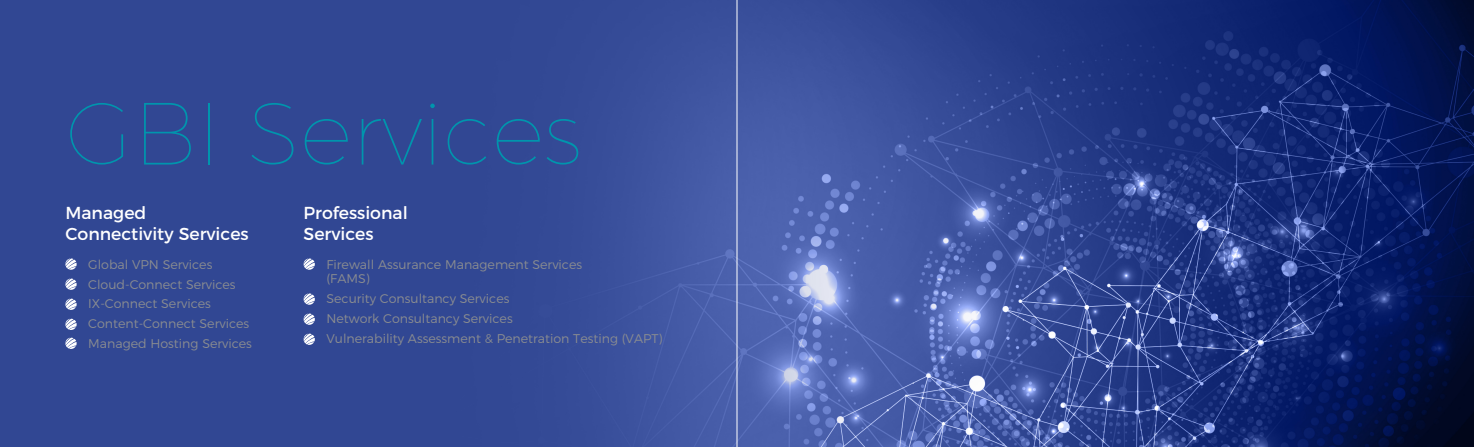
<style>
.page{position:relative;width:1474px;height:447px;background:#fff}
.page>*{position:absolute;margin:0;border:0;box-sizing:border-box;transform-origin:0 0}
.t1{font:100 88.02px "Montserrat";color:#0095ad}
.t2{font:17.32px/20.8px "Montserrat";color:#fff}
.t3{font:300 12.6px/19.7px "Montserrat";color:#8b8d90}
</style>
<div class="page">
<img style="left:0;top:0;width:1473px;height:446px">
<svg style="left:65px;top:258px;width:12px;height:11px"></svg>
<svg style="left:65px;top:278px;width:12px;height:11px"></svg>
<svg style="left:65px;top:298px;width:12px;height:12px"></svg>
<svg style="left:65px;top:318px;width:12px;height:12px"></svg>
<svg style="left:303px;top:313px;width:12px;height:11px"></svg>
<svg style="left:303px;top:333px;width:12px;height:11px"></svg>
<svg style="left:65px;top:337px;width:12px;height:12px"></svg>
<svg style="left:303px;top:258px;width:12px;height:11px"></svg>
<svg style="left:303px;top:293px;width:12px;height:11px"></svg>
<hr style="left:737px;top:0;width:1px;height:446px;background:#fff">
<h1 class="t1" style="left:66px;top:67px;width:517px">GBI Services</h1>
<h2 class="t2" style="left:65px;top:201px;width:185px">Managed<br>Connectivity Services</h2>
<p class="t3" style="left:88px;top:253px;width:165px">Global VPN Services<br>Cloud-Connect Services<br>IX-Connect Services<br>Content-Connect Services<br>Managed Hosting Services</p>
<h2 class="t2" style="left:303px;top:201px;width:106px">Professional<br>Services</h2>
<p class="t3" style="left:326px;top:256px;width:257px;line-height:14.4px">Firewall Assurance Management Services (FAMS)</p>
<p class="t3" style="left:326px;top:287px;width:337px">Security Consultancy Services<br>Network Consultancy Services<br>Vulnerability Assessment &amp; Penetration Testing (VAPT)</p>
</div>
